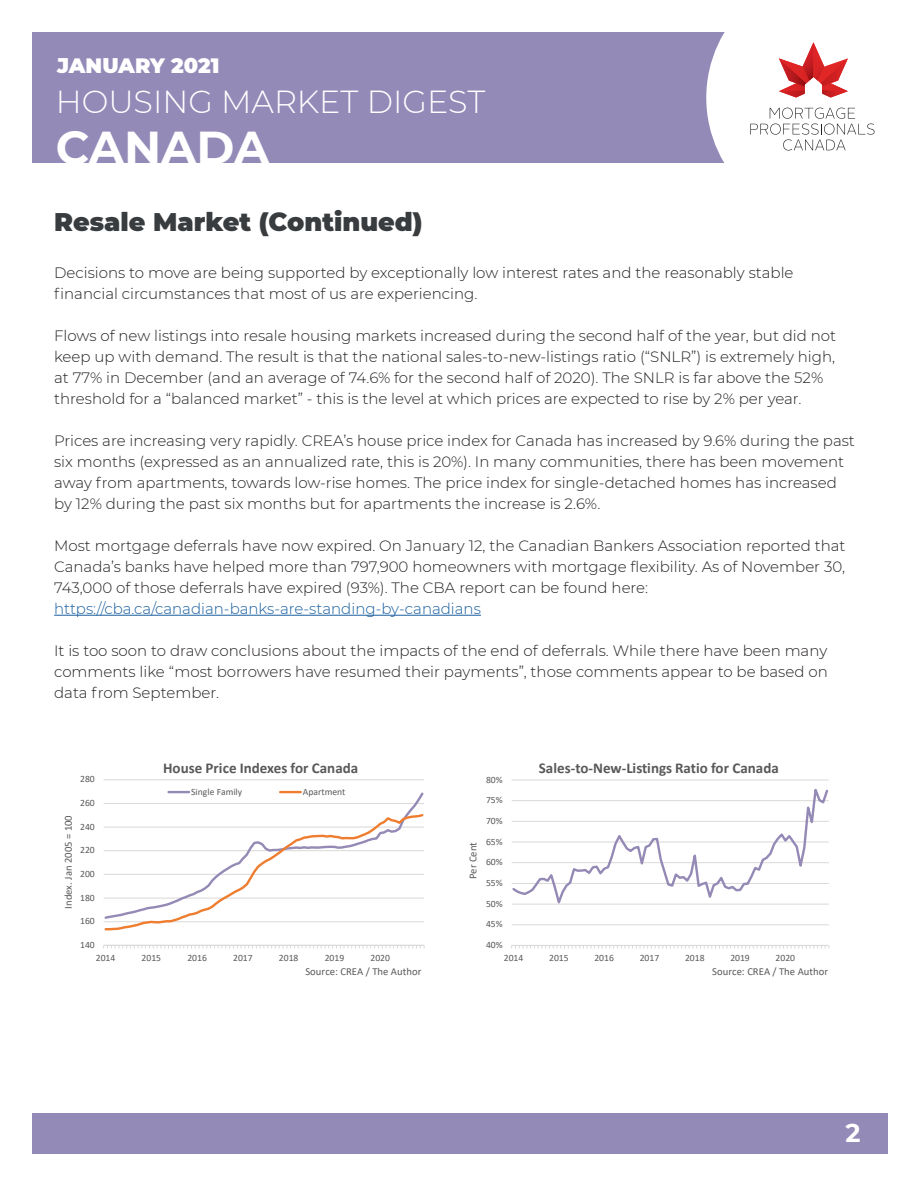
<style>
.page{position:relative;width:918px;height:1188px;background:#fff}
.page>*{position:absolute;margin:0;border:0;box-sizing:border-box;transform-origin:0 0}
.t1{font:700 46.05px "Montserrat";color:#fff}
.t2{font:300 31.8px "Montserrat";color:#fff}
.t3{font:900 25.5px "Montserrat";color:#393c3f}
.t4{font:700 25.5px "Montserrat";color:#fff}
.t5{font:900 20.7px "Montserrat";color:#fff}
.t6{font:300 15px/21px "Montserrat";color:#231f20}
.t7{font:700 15px "Calibri";color:#595959}
.t8{font:300 15px "Montserrat";color:#175d9e}
.t9{font:10.65px "Calibri";color:#595959}
.t10{font:9.6px "Calibri";color:#595959}
</style>
<div class="page">
<div style="left:32px;top:32px;width:850px;height:131px;background:#948ab8"></div>
<div style="left:33px;top:1113px;width:855px;height:40px;background:#948ab8"></div>
<div style="left:706px;top:32px;width:176px;height:131px;background:#fff"></div>
<svg style="left:750px;top:108px;width:125px;height:43px;background:#ececec"></svg>
<svg style="left:779px;top:42px;width:69px;height:56px;background:#e99899"></svg>
<hr style="left:54px;top:615px;width:427px;height:1px;background:#175d9e">
<hr style="left:104px;top:779px;width:320px;height:1px;background:#dad9d8">
<svg style="left:103px;top:945px;width:322px;height:3px"></svg>
<svg style="left:104px;top:790px;width:320px;height:141px"></svg>
<hr style="left:169px;top:791px;width:20px;height:2px;background:#948ab5">
<hr style="left:280px;top:791px;width:21px;height:2px;background:#ee7d2f">
<hr style="left:512px;top:924px;width:317px;height:1px;background:#dad9d8">
<svg style="left:511px;top:945px;width:318px;height:4px"></svg>
<svg style="left:512px;top:780px;width:317px;height:125px"></svg>
<h3 class="t5" style="left:57px;top:51px;width:164px">JANUARY 2021</h3>
<h2 class="t2" style="left:56px;top:80px;width:431px">HOUSING MARKET DIGEST</h2>
<h1 class="t1" style="left:56px;top:114px;width:215px">CANADA</h1>
<h3 class="t3" style="left:54px;top:203px;width:370px">Resale Market (Continued)</h3>
<p class="t6" style="left:54px;top:262px;width:741px">Decisions to move are being supported by exceptionally low interest rates and the reasonably stable financial circumstances that most of us are experiencing.</p>
<p class="t6" style="left:54px;top:325px;width:784px">Flows of new listings into resale housing markets increased during the second half of the year, but did not keep up with demand. The result is that the national sales-to-new-listings ratio (“SNLR”) is extremely high, at 77% in December (and an average of 74.6% for the second half of 2020). The SNLR is far above the 52% threshold for a “balanced market” - this is the level at which prices are expected to rise by 2% per year.</p>
<p class="t6" style="left:54px;top:430px;width:802px">Prices are increasing very rapidly. CREA’s house price index for Canada has increased by 9.6% during the past six months (expressed as an annualized rate, this is 20%). In many communities, there has been movement away from apartments, towards low-rise homes. The price index for single-detached homes has increased by 12% during the past six months but for apartments the increase is 2.6%.</p>
<p class="t6" style="left:54px;top:535px;width:793px;text-align:justify">Most mortgage deferrals have now expired. On January 12, the Canadian Bankers Association reported that Canada’s banks have helped more than 797,900 homeowners with mortgage flexibility. As of November 30, 743,000 of those deferrals have expired (93%). The CBA report can be found here:</p>
<p class="t8" style="left:54px;top:599px;width:428px">https://cba.ca/canadian-banks-are-standing-by-canadians</p>
<p class="t6" style="left:54px;top:640px;width:775px;text-align:justify">It is too soon to draw conclusions about the impacts of the end of deferrals. While there have been many comments like “most borrowers have resumed their payments”, those comments appear to be based on data from September.</p>
<p class="t9" style="left:61px;top:909px;width:95px;rotate:-90deg">Index. Jan 2005 = 100</p>
<p class="t10" style="left:80px;top:773px;width:16px">280</p>
<p class="t10" style="left:80px;top:796px;width:16px">260</p>
<p class="t10" style="left:80px;top:820px;width:16px">240</p>
<p class="t10" style="left:80px;top:844px;width:16px">220</p>
<p class="t10" style="left:80px;top:867px;width:16px">200</p>
<p class="t10" style="left:80px;top:891px;width:16px">180</p>
<p class="t10" style="left:80px;top:915px;width:16px">160</p>
<p class="t10" style="left:80px;top:938px;width:16px">140</p>
<p class="t7" style="left:163px;top:758px;width:197px">House Price Indexes for Canada</p>
<p class="t10" style="left:191px;top:785px;width:52px">Single Family</p>
<p class="t10" style="left:303px;top:785px;width:44px">Apartment</p>
<p class="t10" style="left:96px;top:951px;width:21px">2014</p>
<p class="t10" style="left:142px;top:951px;width:21px">2015</p>
<p class="t10" style="left:187px;top:951px;width:21px">2016</p>
<p class="t10" style="left:233px;top:951px;width:21px">2017</p>
<p class="t10" style="left:279px;top:951px;width:21px">2018</p>
<p class="t10" style="left:325px;top:951px;width:21px">2019</p>
<p class="t10" style="left:371px;top:951px;width:21px">2020</p>
<p class="t9" style="left:305px;top:964px;width:117px">Source: CREA / The Author</p>
<p class="t9" style="left:466px;top:879px;width:39px;rotate:-90deg">Per Cent</p>
<p class="t10" style="left:486px;top:773px;width:18px">80%</p>
<p class="t10" style="left:486px;top:793px;width:18px">75%</p>
<p class="t10" style="left:486px;top:814px;width:18px">70%</p>
<p class="t10" style="left:486px;top:835px;width:18px">65%</p>
<p class="t10" style="left:486px;top:856px;width:18px">60%</p>
<p class="t10" style="left:486px;top:876px;width:18px">55%</p>
<p class="t10" style="left:486px;top:897px;width:18px">50%</p>
<p class="t10" style="left:486px;top:918px;width:18px">45%</p>
<p class="t10" style="left:486px;top:938px;width:18px">40%</p>
<p class="t7" style="left:539px;top:758px;width:241px">Sales-to-New-Listings Ratio for Canada</p>
<p class="t10" style="left:504px;top:951px;width:21px">2014</p>
<p class="t10" style="left:549px;top:951px;width:21px">2015</p>
<p class="t10" style="left:594px;top:951px;width:21px">2016</p>
<p class="t10" style="left:640px;top:951px;width:21px">2017</p>
<p class="t10" style="left:685px;top:951px;width:21px">2018</p>
<p class="t10" style="left:730px;top:951px;width:21px">2019</p>
<p class="t10" style="left:776px;top:951px;width:21px">2020</p>
<p class="t9" style="left:712px;top:964px;width:117px">Source: CREA / The Author</p>
<h3 class="t4" style="left:846px;top:1115px;width:17px">2</h3>
</div>
